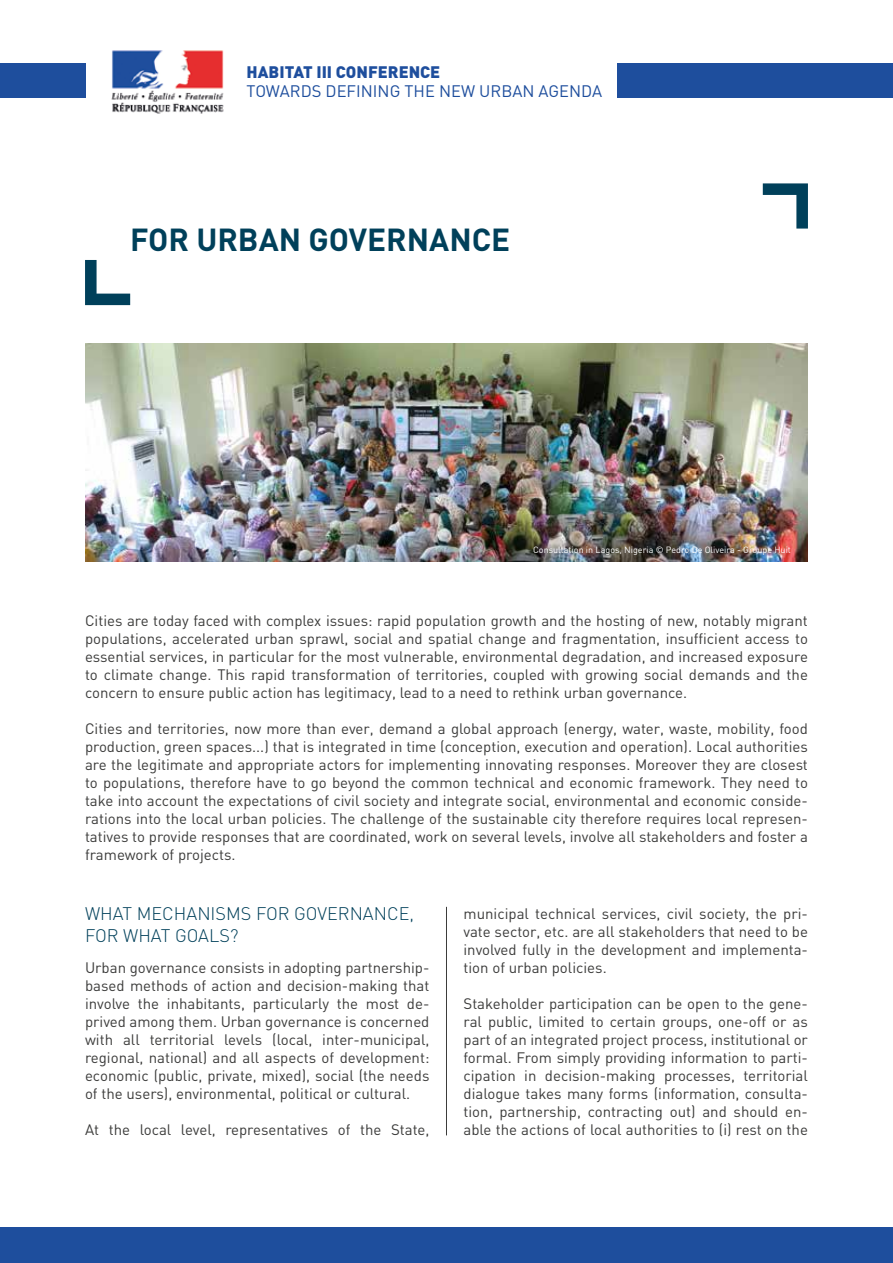
<style>
.page{position:relative;width:893px;height:1263px;background:#fff}
.page>*{position:absolute;margin:0;border:0;box-sizing:border-box;transform-origin:0 0}
.t1{font:700 31.5px "DIN";color:#00405a}
.t2{font:300 18px/21.6px "DIN";color:#00405a}
.t3{font:16.5px "DIN";color:#1e4e9d}
.t4{font:900 16.5px "DIN";color:#1e4e9d}
.t5{font:15px/18px "DIN";color:#3c3c3b;text-align:justify}
.t6{font:9px "DIN";color:#fff}
</style>
<div class="page">
<img style="left:85px;top:343px;width:723px;height:218px">
<hr style="left:446px;top:907px;width:1px;height:228px;background:#3c3c3b">
<div style="left:0;top:1227px;width:893px;height:36px;background:#1e4e9d"></div>
<svg style="left:85px;top:260px;width:45px;height:45px"></svg>
<svg style="left:763px;top:183px;width:45px;height:46px"></svg>
<img style="left:111px;top:50px;width:113px;height:64px">
<div style="left:0;top:64px;width:85px;height:34px;background:#1e4e9d"></div>
<div style="left:618px;top:64px;width:275px;height:34px;background:#1e4e9d"></div>
<p class="t4" style="left:247px;top:61px;width:195px">HABITAT III CONFERENCE</p>
<p class="t3" style="left:247px;top:81px;width:357px">TOWARDS DEFINING THE NEW URBAN AGENDA</p>
<h1 class="t1" style="left:130px;top:219px;width:382px">FOR URBAN GOVERNANCE</h1>
<p class="t6" style="left:533px;top:544px;width:259px">Consultation in Lagos, Nigeria © Pedro De Oliveira - Groupe Huit</p>
<p class="t5" style="left:85px;top:611px;width:724px">Cities are today faced with complex issues: rapid population growth and the hosting of new, notably migrant populations, accelerated urban sprawl, social and spatial change and fragmentation, insufficient access to essential services, in particular for the most vulnerable, environmental degradation, and increased exposure to climate change. This rapid transformation of territories, coupled with growing social demands and the concern to ensure public action has legitimacy, lead to a need to rethink urban governance.</p>
<p class="t5" style="left:85px;top:719px;width:724px">Cities and territories, now more than ever, demand a global approach (energy, water, waste, mobility, food production, green spaces...) that is integrated in time (conception, execution and operation). Local authorities are the legitimate and appropriate actors for implementing innovating responses. Moreover they are closest to populations, therefore have to go beyond the common technical and economic framework. They need to take into account the expectations of civil society and integrate social, environmental and economic conside&shy;rations into the local urban policies. The challenge of the sustainable city therefore requires local represen&shy;tatives to provide responses that are coordinated, work on several levels, involve all stakeholders and foster a framework of projects.</p>
<p class="t2" style="left:85px;top:902px;width:331px">WHAT MECHANISMS FOR GOVERNANCE,<br>FOR WHAT GOALS?</p>
<p class="t5" style="left:85px;top:958px;width:346px">Urban governance consists in adopting partnership&shy;based methods of action and decision-making that involve the inhabitants, particularly the most de&shy;prived among them. Urban governance is concerned with all territorial levels (local, inter-municipal, regional, national) and all aspects of development: economic (public, private, mixed), social (the needs of the users), environmental, political or cultural.</p>
<p class="t5" style="left:85px;top:1120px;width:346px">At the local level, representatives of the State,</p>
<p class="t5" style="left:463px;top:904px;width:346px">municipal technical services, civil society, the pri&shy;vate sector, etc. are all stakeholders that need to be involved fully in the development and implementa&shy;tion of urban policies.</p>
<p class="t5" style="left:463px;top:994px;width:346px">Stakeholder participation can be open to the gene&shy;ral public, limited to certain groups, one-off or as part of an integrated project process, institutional or formal. From simply providing information to parti&shy;cipation in decision-making processes, territorial dialogue takes many forms (information, consulta&shy;tion, partnership, contracting out) and should en&shy;able the actions of local authorities to (i) rest on the</p>
</div>
